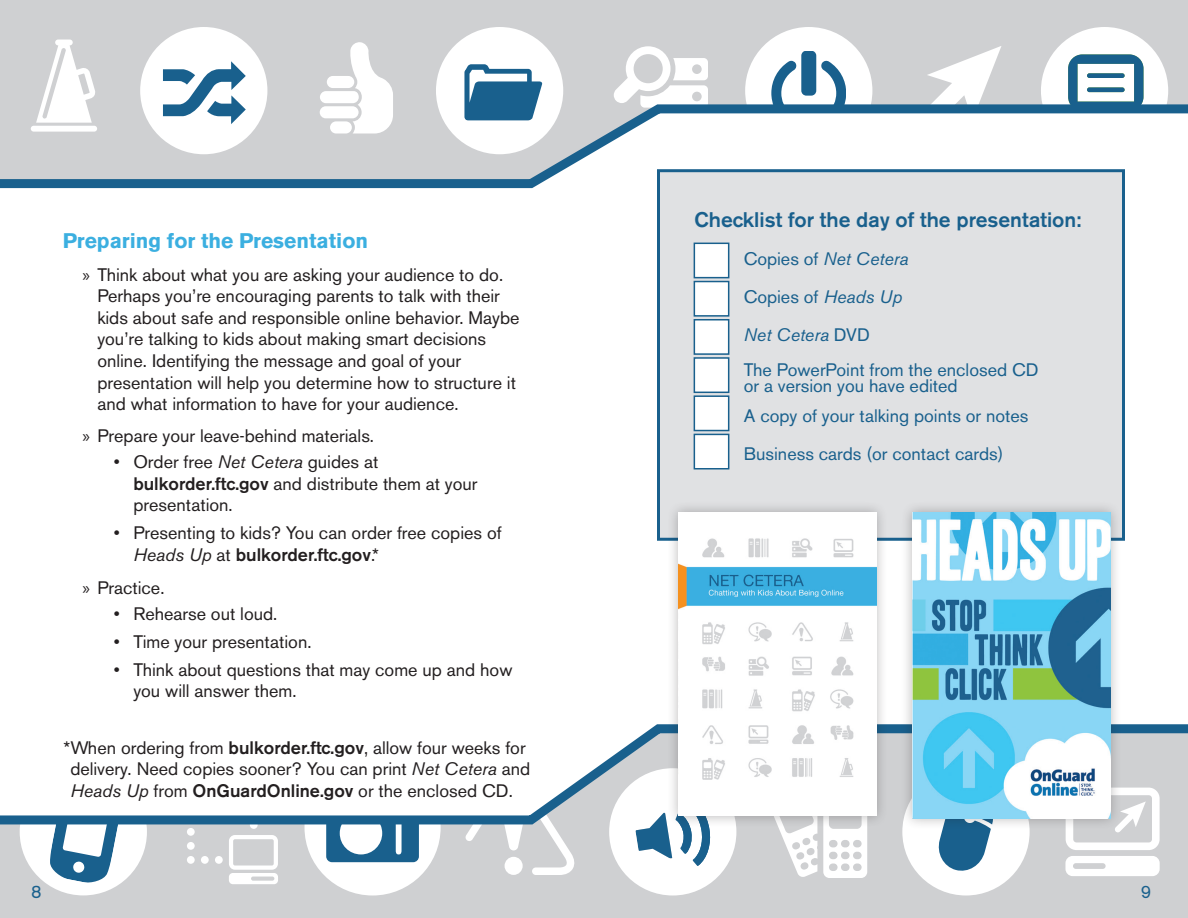
<style>
.page{position:relative;width:1188px;height:918px;background:#fff}
.page>*{position:absolute;margin:0;border:0;box-sizing:border-box;transform-origin:0 0}
.t1{font:500 21px "Akzidenz Grotesk BE";color:#19608d}
.t2{font:700 21px "Akzidenz Grotesk BE";color:#3bafe0}
.t3{font:18px/21.6px "Akzidenz Grotesk BE";color:#231f20}
.t4{font:18px/15.6px "Akzidenz Grotesk BE";color:#19608d}
.t5{font:italic 18px/38.1px "Akzidenz Grotesk BE";color:#19608d}
.s1{font-family:"Myriad Pro"}
.s2{font-style:italic}
.s3{font-weight:500}
.s4{font-style:normal}
</style>
<div class="page">
<div style="left:0;top:0;width:1188px;height:196px;background:#cfd0d2"></div>
<div style="left:0;top:714px;width:1188px;height:204px;background:#cfd0d2"></div>
<div style="left:305px;top:759px;width:136px;height:137px;background:#fff;border-radius:50%"></div>
<svg style="left:326px;top:829px;width:93px;height:34px"></svg>
<div style="left:20px;top:768px;width:127px;height:127px;background:#fff;border-radius:50%"></div>
<svg style="left:50px;top:829px;width:72px;height:55px"></svg>
<svg style="left:1065px;top:829px;width:95px;height:47px"></svg>
<svg style="left:779px;top:829px;width:38px;height:48px"></svg>
<svg style="left:823px;top:829px;width:44px;height:49px"></svg>
<div style="left:902px;top:768px;width:128px;height:128px;background:#fff;border-radius:50%"></div>
<svg style="left:938px;top:830px;width:53px;height:41px"></svg>
<div style="left:609px;top:768px;width:127px;height:128px;background:#fff;border-radius:50%"></div>
<svg style="left:635px;top:829px;width:76px;height:37px"></svg>
<svg style="left:465px;top:829px;width:110px;height:46px"></svg>
<svg style="left:229px;top:835px;width:49px;height:49px"></svg>
<div style="left:187px;top:828px;width:8px;height:8px;background:#fff;border-radius:50%"></div>
<div style="left:187px;top:842px;width:8px;height:8px;background:#fff;border-radius:50%"></div>
<div style="left:187px;top:856px;width:8px;height:8px;background:#fff;border-radius:50%"></div>
<div style="left:201px;top:856px;width:8px;height:8px;background:#fff;border-radius:50%"></div>
<div style="left:215px;top:856px;width:8px;height:8px;background:#fff;border-radius:50%"></div>
<svg style="left:350px;top:42px;width:43px;height:58px"></svg>
<div style="left:320px;top:91px;width:39px;height:12px;background:#fff;border-radius:6px"></div>
<div style="left:327px;top:76px;width:27px;height:12px;background:#fff;border-radius:6px"></div>
<div style="left:140px;top:27px;width:127px;height:127px;background:#fff;border-radius:50%"></div>
<div style="left:436px;top:27px;width:127px;height:127px;background:#fff;border-radius:50%"></div>
<svg style="left:163px;top:61px;width:83px;height:39px"></svg>
<svg style="left:42px;top:40px;width:53px;height:60px"></svg>
<svg style="left:927px;top:46px;width:75px;height:54px"></svg>
<div style="left:745px;top:27px;width:127px;height:127px;background:#fff;border-radius:50%"></div>
<svg style="left:771px;top:51px;width:75px;height:49px"></svg>
<div style="left:1041px;top:27px;width:127px;height:127px;background:#fff;border-radius:50%"></div>
<svg style="left:1068px;top:54px;width:76px;height:46px"></svg>
<div style="left:0;top:182px;width:544px;height:117px;background:#fff"></div>
<div style="left:0;top:639px;width:531px;height:181px;background:#fff"></div>
<div style="left:658px;top:109px;width:530px;height:143px;background:#fff"></div>
<div style="left:634px;top:628px;width:554px;height:101px;background:#fff"></div>
<svg style="left:531px;top:714px;width:103px;height:6px"></svg>
<svg style="left:464px;top:46px;width:244px;height:150px"></svg>
<div style="left:657px;top:169px;width:468px;height:372px;background:#e0e1e3;border:3px solid #19608d"></div>
<svg style="left:0;top:100px;width:1188px;height:93px"></svg>
<div style="left:694px;top:243px;width:35px;height:35px;background:#fff;border:2px solid #19608d"></div>
<div style="left:694px;top:357px;width:35px;height:36px;background:#fff;border:2px solid #19608d"></div>
<div style="left:694px;top:281px;width:35px;height:36px;background:#fff;border:2px solid #19608d"></div>
<div style="left:694px;top:395px;width:35px;height:36px;background:#fff;border:2px solid #19608d"></div>
<div style="left:694px;top:319px;width:35px;height:36px;background:#fff;border:2px solid #19608d"></div>
<div style="left:694px;top:434px;width:35px;height:36px;background:#fff;border:2px solid #19608d"></div>
<svg style="left:0;top:720px;width:1188px;height:109px"></svg>
<div style="left:901px;top:501px;width:221px;height:329px;background:#231f20;opacity:.31"></div>
<img style="left:913px;top:512px;width:198px;height:306px">
<div style="left:667px;top:501px;width:220px;height:326px;background:#231f20;opacity:.31"></div>
<img style="left:679px;top:512px;width:197px;height:304px">
<p class="t2" style="left:63px;top:229px;width:307px">Preparing for the Presentation</p>
<p class="t3" style="left:97px;top:263px;width:424px;text-indent:-15px"><span class="s1">»</span> Think about what you are asking your audience to do.<br>Perhaps you’re encouraging parents to talk with their kids about safe and responsible online behavior. Maybe you’re talking to kids about making smart decisions online. Identifying the message and goal of your presentation will help you determine how to structure it and what information to have for your audience.</p>
<p class="t3" style="left:82px;top:425px;width:293px"><span class="s1">»</span> Prepare your leave-behind materials.</p>
<p class="t3" style="left:133px;top:451px;width:346px;text-indent:-19px">• Order free <span class="s2">Net Cetera</span> guides at <span class="s3">bulkorder.ftc.gov</span> and distribute them at your presentation.</p>
<p class="t3" style="left:133px;top:522px;width:370px;text-indent:-19px">• Presenting to kids? You can order free copies of<br><span class="s2">Heads Up</span> at <span class="s3">bulkorder.ftc.gov</span>.*</p>
<p class="t3" style="left:82px;top:577px;width:84px"><span class="s1">»</span> Practice.</p>
<p class="t3" style="left:114px;top:603px;width:165px">• Rehearse out loud.</p>
<p class="t3" style="left:114px;top:631px;width:199px">• Time your presentation.</p>
<p class="t3" style="left:133px;top:659px;width:381px;text-indent:-19px">• Think about questions that may come up and how you will answer them.</p>
<p class="t3" style="left:64px;top:737px;width:468px;text-align:center">*When ordering from <span class="s3">bulkorder.ftc.gov</span>, allow four weeks for delivery. Need copies sooner? You can print <span class="s2">Net Cetera</span> and<br><span class="s2">Heads Up</span> from <span class="s3">OnGuardOnline.gov</span> or the enclosed CD.</p>
<p class="t1" style="left:694px;top:206px;width:389px">Checklist for the day of the presentation:</p>
<p class="t5" style="left:744px;top:239px;width:166px"><span class="s4">Copies of</span> Net Cetera<br><span class="s4">Copies of</span> Heads Up<br>Net Cetera <span class="s4">DVD</span></p>
<p class="t4" style="left:744px;top:362px;width:296px">The PowerPoint from the enclosed CD or a version you have edited</p>
<p class="t4" style="left:744px;top:397px;width:286px;line-height:38.1px">A copy of your talking points or notes<br>Business cards (or contact cards)</p>
<p class="t4" style="left:31px;top:884px;width:12px">8</p>
<p class="t4" style="left:1141px;top:884px;width:12px">9</p>
</div>
